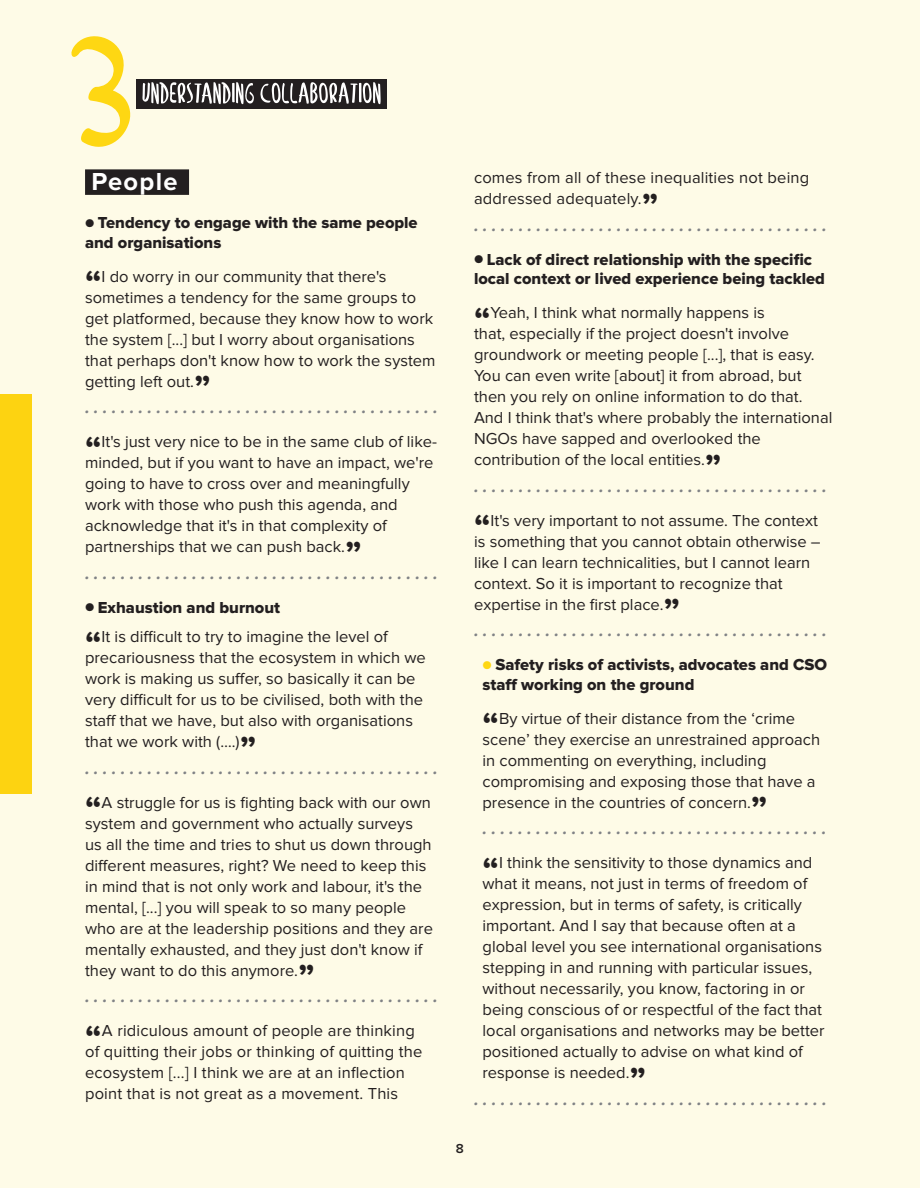
<style>
.page{position:relative;width:920px;height:1188px;background:#fefbe7}
.page>*{position:absolute;margin:0;border:0;box-sizing:border-box;transform-origin:0 0}
.t1{font:italic 25.5px "Proxima Nova";color:#808285}
.t2{font:700 25.5px "Proxima Nova";letter-spacing:.05em;color:#fff}
.t3{font:16.5px/21px "Proxima Nova";color:#231f20}
.t4{font:16.5px/19.8px "Proxima Nova Extrabld";color:#231f20}
.t5{font:600 13.5px "Proxima Nova";color:#231f20}
.s1{font-family:"Proxima Nova";font-size:13.5px}
.s2{font-weight:700;font-size:36px}
.s3{font-family:"Proxima Nova";font-size:13.5px;color:#fed713}
</style>
<div class="page">
<div style="left:136px;top:79px;width:251px;height:29px;background:#231f20"></div>
<svg style="left:142px;top:82px;width:239px;height:22px"></svg>
<svg style="left:71px;top:36px;width:60px;height:111px"></svg>
<div style="left:0;top:394px;width:32px;height:400px;background:#fed713"></div>
<div style="left:85px;top:169px;width:104px;height:26px;background:#231f20"></div>
<h1 class="t2" style="left:91px;top:167px;width:88px">People</h1>
<p class="t4" style="left:85px;top:213px;width:334px"><span class="s1">●</span> Tendency to engage with the same people and organisations</p>
<p class="t3" style="left:85px;top:266px;width:352px"><span class="s2">“</span>I do worry in our community that there's sometimes a tendency for the same groups to get platformed, because they know how to work the system [...] but I worry about organisations that perhaps don't know how to work the system getting left out.<span class="s2">”</span></p>
<h1 class="t1" style="left:85px;top:391px;width:355px">........................................</h1>
<p class="t3" style="left:85px;top:432px;width:353px"><span class="s2">“</span>It's just very nice to be in the same club of like&shy;minded, but if you want to have an impact, we're going to have to cross over and meaningfully work with those who push this agenda, and acknowledge that it's in that complexity of partnerships that we can push back.<span class="s2">”</span></p>
<h1 class="t1" style="left:85px;top:556px;width:355px">........................................</h1>
<p class="t4" style="left:85px;top:598px;width:197px"><span class="s1">●</span> Exhaustion and burnout</p>
<p class="t3" style="left:85px;top:627px;width:342px"><span class="s2">“</span>It is difficult to try to imagine the level of precariousness that the ecosystem in which we work is making us suffer, so basically it can be very difficult for us to be civilised, both with the staff that we have, but also with organisations that we work with (….)<span class="s2">”</span></p>
<h1 class="t1" style="left:85px;top:751px;width:355px">........................................</h1>
<p class="t3" style="left:85px;top:792px;width:349px"><span class="s2">“</span>A struggle for us is fighting back with our own system and government who actually surveys us all the time and tries to shut us down through different measures, right? We need to keep this in mind that is not only work and labour, it's the mental, [...] you will speak to so many people who are at the leadership positions and they are mentally exhausted, and they just don't know if they want to do this anymore.<span class="s2">”</span></p>
<h1 class="t1" style="left:85px;top:980px;width:355px">........................................</h1>
<p class="t3" style="left:85px;top:1021px;width:339px"><span class="s2">“</span>A ridiculous amount of people are thinking of quitting their jobs or thinking of quitting the ecosystem [...] I think we are at an inflection point that is not great as a movement. This</p>
<p class="t3" style="left:474px;top:167px;width:337px">comes from all of these inequalities not being addressed adequately.<span class="s2">”</span></p>
<h1 class="t1" style="left:474px;top:208px;width:355px">........................................</h1>
<p class="t4" style="left:474px;top:250px;width:352px"><span class="s1">●</span> Lack of direct relationship with the specific local context or lived experience being tackled</p>
<p class="t3" style="left:474px;top:302px;width:360px"><span class="s2">“</span>Yeah, I think what normally happens is<br>that, especially if the project doesn't involve groundwork or meeting people [...], that is easy.<br>You can even write [about] it from abroad, but then you rely on online information to do that.<br>And I think that's where probably the international NGOs have sapped and overlooked the contribution of the local entities.<span class="s2">”</span></p>
<h1 class="t1" style="left:474px;top:469px;width:355px">........................................</h1>
<p class="t3" style="left:474px;top:510px;width:348px"><span class="s2">“</span>It's very important to not assume. The context is something that you cannot obtain otherwise – like I can learn technicalities, but I cannot learn context. So it is important to recognize that expertise in the first place.<span class="s2">”</span></p>
<h1 class="t1" style="left:474px;top:614px;width:355px">........................................</h1>
<p class="t4" style="left:482px;top:655px;width:346px"><span class="s3">●</span> Safety risks of activists, advocates and CSO staff working on the ground</p>
<p class="t3" style="left:482px;top:708px;width:339px"><span class="s2">“</span>By virtue of their distance from the ‘crime scene’ they exercise an unrestrained approach in commenting on everything, including compromising and exposing those that have a presence in the countries of concern.<span class="s2">”</span></p>
<h1 class="t1" style="left:482px;top:812px;width:347px">.......................................</h1>
<p class="t3" style="left:482px;top:853px;width:344px"><span class="s2">“</span>I think the sensitivity to those dynamics and what it means, not just in terms of freedom of expression, but in terms of safety, is critically important. And I say that because often at a global level you see international organisations stepping in and running with particular issues, without necessarily, you know, factoring in or being conscious of or respectful of the fact that local organisations and networks may be better positioned actually to advise on what kind of response is needed.<span class="s2">”</span></p>
<h1 class="t1" style="left:474px;top:1082px;width:355px">........................................</h1>
<p class="t5" style="left:456px;top:1141px;width:10px">8</p>
</div>
